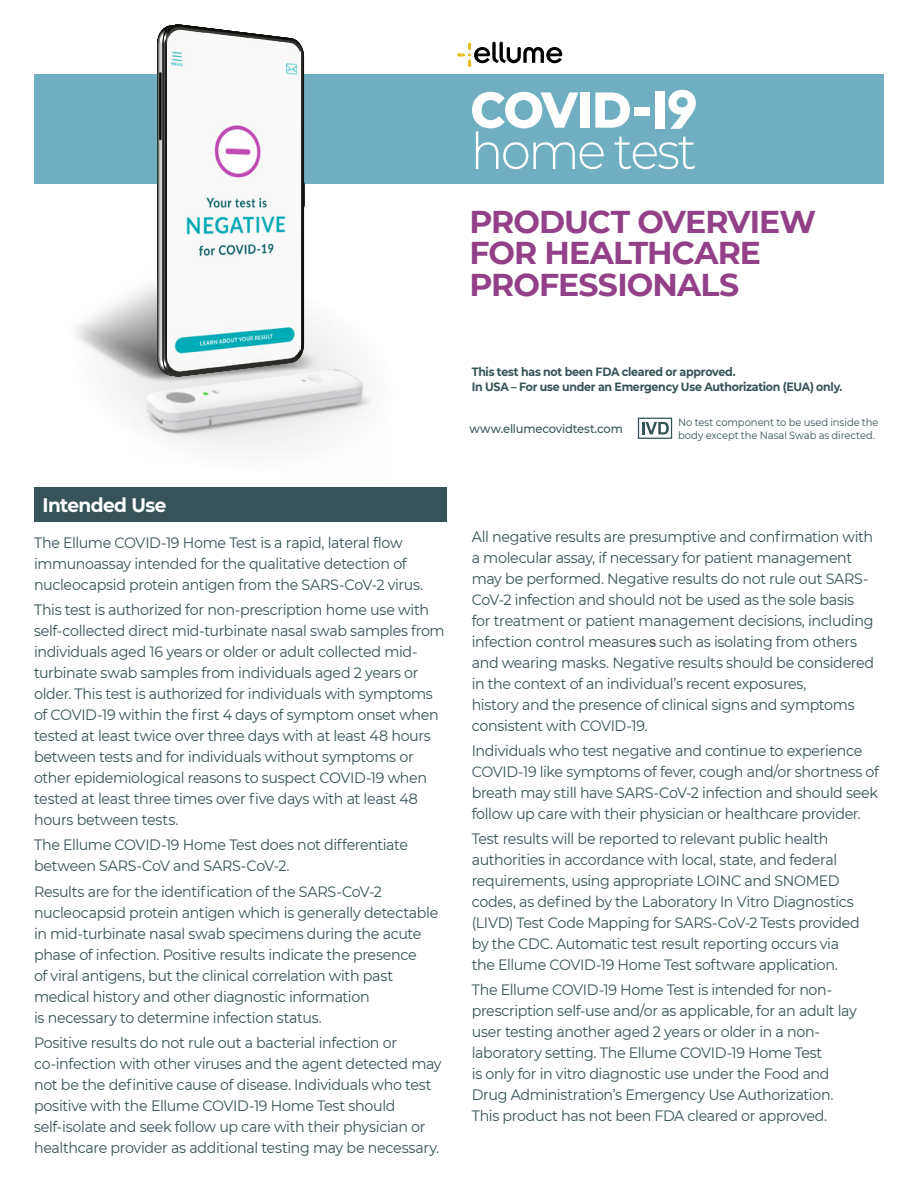
<style>
.page{position:relative;width:918px;height:1188px;background:#fff}
.page>*{position:absolute;margin:0;border:0;box-sizing:border-box;transform-origin:0 0}
.t1{font:700 31.5px/31.5px "Montserrat";letter-spacing:-.03em;color:#924189}
.Headline{font:700 19.5px "Montserrat";letter-spacing:-.03em;color:#fff;scale:.95 1}
.Paragraph{font:15px/21px "Montserrat";letter-spacing:-.025em;color:#365357;scale:.95 1}
.t2{font:500 12.15px "Montserrat";letter-spacing:-.02em;color:#365357;scale:.95 1}
.t3{font:700 12px "Montserrat";letter-spacing:-.025em;color:#365357;scale:.92 1}
.t4{font:10.5px/12.6px "Montserrat";letter-spacing:-.005em;color:#365357;scale:.95 1}
.s1{font-family:"Arial";color:#404040}
</style>
<div class="page">
<div style="left:34px;top:75px;width:850px;height:109px;background:#70afc1"></div>
<svg style="left:60px;top:27px;width:261px;height:357px"></svg>
<img style="left:127px;top:322px;width:245px;height:128px">
<img style="left:167px;top:27px;width:134px;height:346px">
<svg style="left:457px;top:42px;width:105px;height:25px"></svg>
<div style="left:34px;top:487px;width:412px;height:34px;background:#365357"></div>
<svg style="left:638px;top:418px;width:34px;height:21px"></svg>
<svg style="left:472px;top:90px;width:224px;height:79px"></svg>
<div style="left:655px;top:91px;width:10px;height:38px;background:#fff"></div>
<p class="t1" style="left:470px;top:204px;width:348px">PRODUCT OVERVIEW<br>FOR HEALTHCARE<br>PROFESSIONALS</p>
<p class="Headline" style="left:43px;top:491px;width:132px">Intended Use</p>
<p class="Paragraph" style="left:34px;top:532px;width:411px">The Ellume COVID-19 Home Test is a rapid, lateral flow immunoassay intended for the qualitative detection of nucleocapsid protein antigen from the SARS-CoV-2 virus.</p>
<p class="Paragraph" style="left:34px;top:599px;width:434px">This test is authorized for non-prescription home use with self-collected direct mid-turbinate nasal swab samples from individuals aged 16 years or older or adult collected mid&shy;turbinate swab samples from individuals aged 2 years or older. This test is authorized for individuals with symptoms of COVID-19 within the first 4 days of symptom onset when tested at least twice over three days with at least 48 hours between tests and for individuals without symptoms or other epidemiological reasons to suspect COVID-19 when tested at least three times over five days with at least 48 hours between tests.</p>
<p class="Paragraph" style="left:34px;top:834px;width:395px">The Ellume COVID-19 Home Test does not differentiate between SARS-CoV and SARS-CoV-2.</p>
<p class="Paragraph" style="left:34px;top:880px;width:427px">Results are for the identification of the SARS-CoV-2 nucleocapsid protein antigen which is generally detectable in mid-turbinate nasal swab specimens during the acute phase of infection. Positive results indicate the presence<br>of viral antigens, but the clinical correlation with past medical history and other diagnostic information<br>is necessary to determine infection status.</p>
<p class="Paragraph" style="left:34px;top:1032px;width:431px">Positive results do not rule out a bacterial infection or co-infection with other viruses and the agent detected may not be the definitive cause of disease. Individuals who test positive with the Ellume COVID-19 Home Test should self-isolate and seek follow up care with their physician or healthcare provider as additional testing may be necessary.</p>
<p class="t3" style="left:472px;top:364px;width:288px">This test has not been FDA cleared or approved.</p>
<p class="t3" style="left:472px;top:378px;width:405px">In USA – For use under an Emergency Use Authorization (EUA) only.</p>
<p class="t2" style="left:470px;top:420px;width:163px">www.ellumecovidtest.com</p>
<p class="t4" style="left:678px;top:416px;width:212px">No test component to be used inside the body except the Nasal Swab as directed.</p>
<p class="Paragraph" style="left:472px;top:525px;width:425px">All negative results are presumptive and confirmation with a molecular assay, if necessary for patient management may be performed. Negative results do not rule out SARS-CoV-2 infection and should not be used as the sole basis for treatment or patient management decisions, including infection control measure<span class="s1">s</span> such as isolating from others and wearing masks. Negative results should be considered in the context of an individual’s recent exposures,<br>history and the presence of clinical signs and symptoms consistent with COVID-19.</p>
<p class="Paragraph" style="left:472px;top:740px;width:430px">Individuals who test negative and continue to experience COVID-19 like symptoms of fever, cough and/or shortness of breath may still have SARS-CoV-2 infection and should seek follow up care with their physician or healthcare provider.</p>
<p class="Paragraph" style="left:472px;top:828px;width:410px">Test results will be reported to relevant public health authorities in accordance with local, state, and federal requirements, using appropriate LOINC and SNOMED codes, as defined by the Laboratory In Vitro Diagnostics (LIVD) Test Code Mapping for SARS-CoV-2 Tests provided by the CDC. Automatic test result reporting occurs via the Ellume COVID-19 Home Test software application.</p>
<p class="Paragraph" style="left:472px;top:979px;width:407px">The Ellume COVID-19 Home Test is intended for non&shy;prescription self-use and/or as applicable, for an adult lay user testing another aged 2 years or older in a non&shy;laboratory setting. The Ellume COVID-19 Home Test<br>is only for in vitro diagnostic use under the Food and Drug Administration’s Emergency Use Authorization.<br>This product has not been FDA cleared or approved.</p>
</div>
